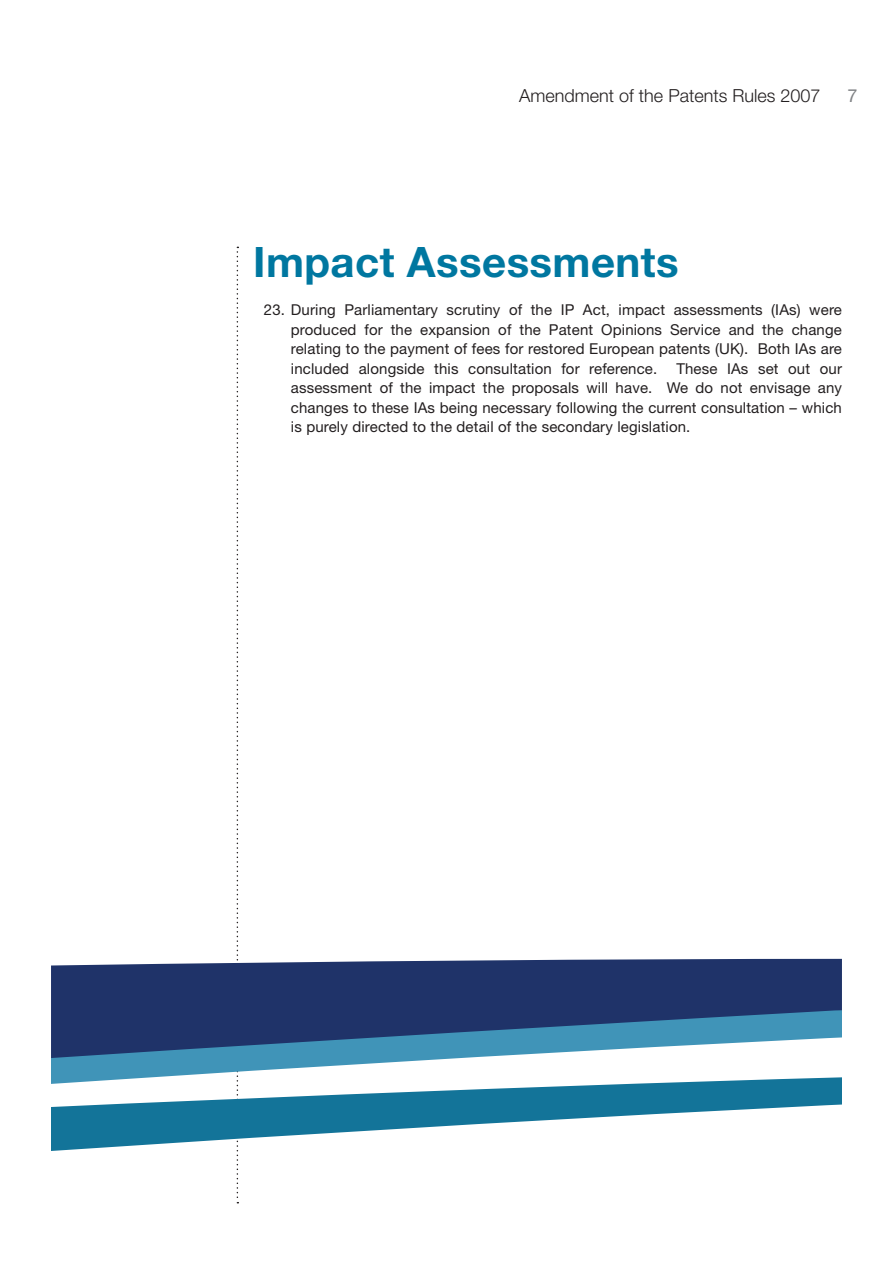
<style>
.page{position:relative;width:893px;height:1263px;background:#fff}
.page>*{position:absolute;margin:0;border:0;box-sizing:border-box;transform-origin:0 0}
.Heading_1{font:700 42px "Helvetica Neue LT Std";letter-spacing:.01em;color:#0077a0}
.t1{font:300 18px "Helvetica Neue LT Std";color:#231f20}
.t2{font:18px "Helvetica Neue LT Std";color:#808285}
.t3{font:15px/19.5px "Helvetica Neue LT Std";letter-spacing:.01em;color:#231f20;text-align:justify}
</style>
<div class="page">
<svg style="left:237px;top:247px;width:1px;height:709px"></svg>
<div style="left:51px;top:959px;width:791px;height:51px;background:#1f3369"></div>
<svg style="left:51px;top:1010px;width:791px;height:142px"></svg>
<p class="t1" style="left:519px;top:85px;width:303px">Amendment of the Patents Rules 2007</p>
<p class="t2" style="left:847px;top:85px;width:12px">7</p>
<h1 class="Heading_1" style="left:253px;top:236px;width:427px">Impact Assessments</h1>
<p class="t3" style="left:291px;top:300px;width:553px;text-indent:-27px">23. During Parliamentary scrutiny of the IP Act, impact assessments (IAs) were produced for the expansion of the Patent Opinions Service and the change relating to the payment of fees for restored European patents (UK). Both IAs are included alongside this consultation for reference.</p>
<p class="t3" style="left:291px;top:358px;width:553px;text-indent:385px">These IAs set out our assessment of the impact the proposals will have. We do not envisage any changes to these IAs being necessary following the current consultation – which is purely directed to the detail of the secondary legislation.</p>
</div>
